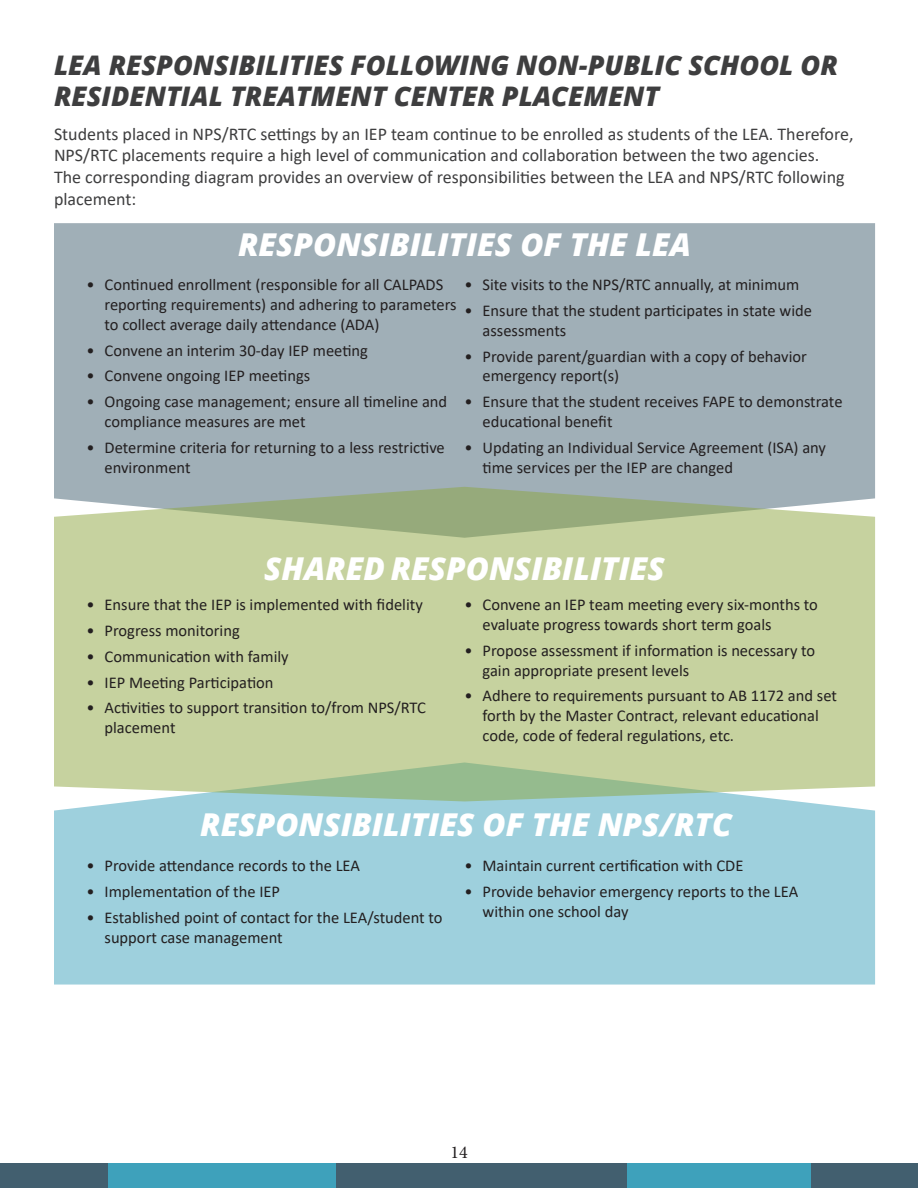
<style>
.page{position:relative;width:918px;height:1188px;background:#fff}
.page>*{position:absolute;margin:0;border:0;box-sizing:border-box;transform-origin:0 0}
.t1{font:italic 800 31.5px "Open Sans";color:#fff}
.Heading_1{font:italic 800 27px/31.5px "Open Sans";color:#3e3e3f}
.t2{font:18px/21.6px "Calibri";color:#3e3e3f}
.t3{font:18px "Minion Pro";color:#231f20}
.t4{font:16.5px/19.8px "Calibri";color:#231f20}
</style>
<div class="page">
<div style="left:626px;top:1164px;width:186px;height:24px;background:#3ea1bb"></div>
<div style="left:812px;top:1164px;width:106px;height:24px;background:#425f6f"></div>
<div style="left:108px;top:1164px;width:228px;height:24px;background:#3ea1bb"></div>
<div style="left:336px;top:1164px;width:290px;height:24px;background:#425f6f"></div>
<div style="left:0;top:1164px;width:108px;height:24px;background:#425f6f"></div>
<div style="left:54px;top:223px;width:821px;height:264px;background:#a0afb7"></div>
<div style="left:54px;top:801px;width:821px;height:184px;background:#9ed0dd"></div>
<svg style="left:54px;top:487px;width:821px;height:314px;fill:#c6d29f"></svg>
<p class="Heading_1" style="left:54px;top:48px;width:785px">LEA RESPONSIBILITIES FOLLOWING NON-PUBLIC SCHOOL OR<br>RESIDENTIAL TREATMENT CENTER PLACEMENT</p>
<p class="t2" style="left:54px;top:123px;width:801px">Students placed in NPS/RTC settings by an IEP team continue to be enrolled as students of the LEA. Therefore, NPS/RTC placements require a high level of communication and collaboration between the two agencies.<br>The corresponding diagram provides an overview of responsibilities between the LEA and NPS/RTC following placement:</p>
<p class="t1" style="left:238px;top:221px;width:454px">RESPONSIBILITIES OF THE LEA</p>
<p class="t4" style="left:105px;top:274px;width:354px;text-indent:-18px">• Continued enrollment (responsible for all CALPADS reporting requirements) and adhering to parameters to collect average daily attendance (ADA)</p>
<p class="t4" style="left:87px;top:340px;width:283px">• Convene an interim 30-day IEP meeting</p>
<p class="t4" style="left:87px;top:366px;width:225px">• Convene ongoing IEP meetings</p>
<p class="t4" style="left:105px;top:391px;width:344px;text-indent:-18px">• Ongoing case management; ensure all timeline and compliance measures are met</p>
<p class="t4" style="left:105px;top:437px;width:342px;text-indent:-18px">• Determine criteria for returning to a less restrictive environment</p>
<p class="t4" style="left:465px;top:274px;width:336px">• Site visits to the NPS/RTC annually, at minimum</p>
<p class="t4" style="left:483px;top:300px;width:331px;text-indent:-18px">• Ensure that the student participates in state wide assessments</p>
<p class="t4" style="left:483px;top:346px;width:326px;text-indent:-18px">• Provide parent/guardian with a copy of behavior emergency report(s)</p>
<p class="t4" style="left:483px;top:391px;width:362px;text-indent:-18px">• Ensure that the student receives FAPE to demonstrate educational benefit</p>
<p class="t4" style="left:483px;top:437px;width:345px;text-indent:-18px">• Updating an Individual Service Agreement (ISA) any time services per the IEP are changed</p>
<p class="t1" style="left:264px;top:545px;width:402px">SHARED RESPONSIBILITIES</p>
<p class="t4" style="left:87px;top:594px;width:338px">• Ensure that the IEP is implemented with fidelity</p>
<p class="t4" style="left:87px;top:620px;width:155px">• Progress monitoring</p>
<p class="t4" style="left:87px;top:646px;width:204px">• Communication with family</p>
<p class="t4" style="left:87px;top:672px;width:189px">• IEP Meeting Participation</p>
<p class="t4" style="left:105px;top:698px;width:323px;text-indent:-18px">• Activities to support transition to/from NPS/RTC placement</p>
<p class="t4" style="left:483px;top:594px;width:337px;text-indent:-18px">• Convene an IEP team meeting every six-months to evaluate progress towards short term goals</p>
<p class="t4" style="left:483px;top:640px;width:334px;text-indent:-18px">• Propose assessment if information is necessary to gain appropriate present levels</p>
<p class="t4" style="left:483px;top:686px;width:356px;text-indent:-18px">• Adhere to requirements pursuant to AB 1172 and set forth by the Master Contract, relevant educational code, code of federal regulations, etc.</p>
<p class="t1" style="left:200px;top:800px;width:533px">RESPONSIBILITIES OF THE NPS/RTC</p>
<p class="t4" style="left:87px;top:856px;width:275px">• Provide attendance records to the LEA</p>
<p class="t4" style="left:87px;top:881px;width:195px">• Implementation of the IEP</p>
<p class="t4" style="left:105px;top:907px;width:340px;text-indent:-18px">• Established point of contact for the LEA/student to support case management</p>
<p class="t4" style="left:465px;top:856px;width:280px">• Maintain current certification with CDE</p>
<p class="t4" style="left:483px;top:881px;width:317px;text-indent:-18px">• Provide behavior emergency reports to the LEA within one school day</p>
<p class="t3" style="left:450px;top:1140px;width:19px">14</p>
</div>
